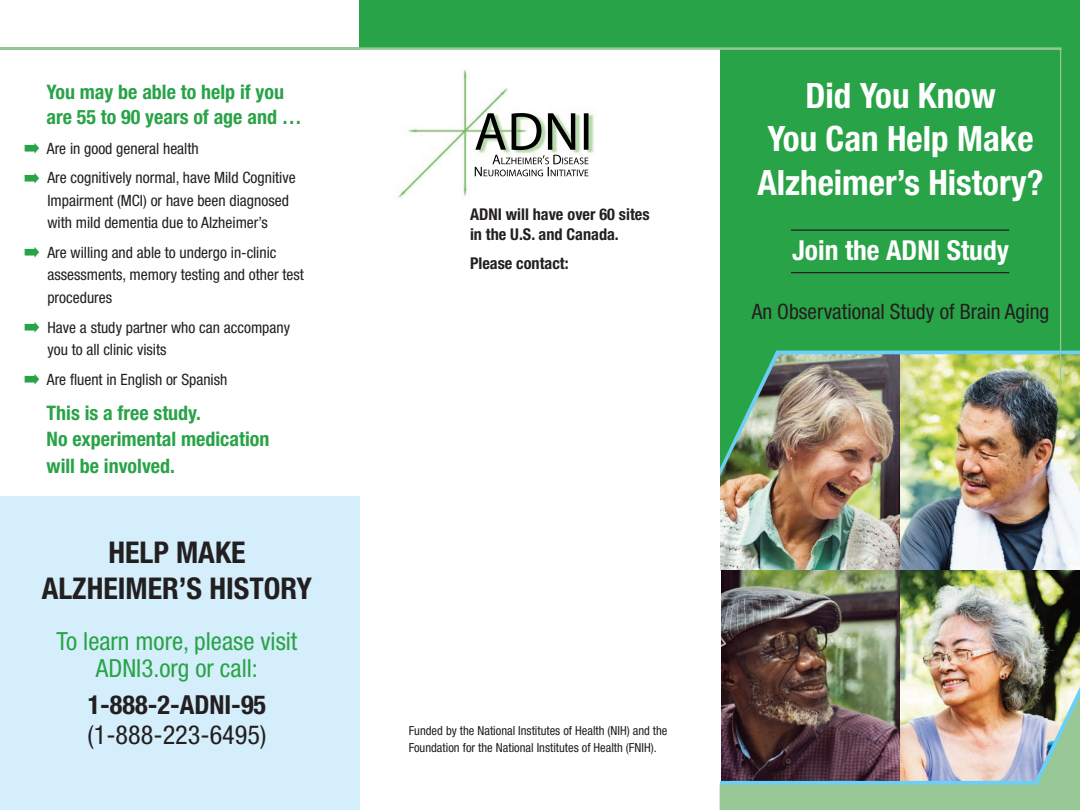
<style>
.page{position:relative;width:1080px;height:810px;background:#fff}
.page>*{position:absolute;margin:0;border:0;box-sizing:border-box;transform-origin:0 0}
.t1{font:700 condensed 35px/43.9px "Helvetica Neue";color:#fff;text-align:center}
.t2{font:700 condensed 30px/35.8px "Helvetica Neue";color:#231f20;text-align:center}
.t3{font:700 condensed 27.5px "Helvetica Neue";color:#fff}
.t4{font:condensed 26.25px "Helvetica Neue";color:#231f20}
.t5{font:700 condensed 26.25px "Helvetica Neue";color:#231f20}
.t6{font:condensed 25px/27px "Helvetica Neue";color:#29a347;text-align:center}
.t7{font:condensed 21.25px "Helvetica Neue";color:#231f20}
.t8{font:700 condensed 20px/26.2px "Helvetica Neue";color:#29a347}
.t9{font:700 condensed 16.25px/20px "Helvetica Neue";color:#231f20}
.t10{font:condensed 15.62px/22.5px "Helvetica Neue";color:#231f20}
.t11{font:condensed 12.5px/17.5px "Helvetica Neue";color:#231f20}
.s1{color:#29a347}
</style>
<div class="page">
<img style="left:720px;top:476px;width:360px;height:187px">
<div style="left:0;top:497px;width:360px;height:313px;background:#d4effb"></div>
<img style="left:720px;top:0;width:360px;height:468px">
<svg style="left:721px;top:663px;width:359px;height:4px"></svg>
<img style="left:720px;top:667px;width:360px;height:143px">
<img style="left:398px;top:70px;width:196px;height:129px">
<img style="left:475px;top:113px;width:114px;height:37px">
<img style="left:492px;top:155px;width:96px;height:9px">
<img style="left:475px;top:167px;width:113px;height:9px">
<hr style="left:1060px;top:48px;width:1px;height:339px;background:#99c897">
<div style="left:359px;top:0;width:372px;height:48px;background:#29a347"></div>
<hr style="left:0;top:47px;width:1062px;height:3px;background:#99c897">
<hr style="left:791px;top:230px;width:218px;height:1px;background:#231f20">
<hr style="left:791px;top:272px;width:218px;height:1px;background:#231f20">
<p class="t8" style="left:47px;top:81px;width:257px;line-height:25px">You may be able to help if you are 55 to 90 years of age and …</p>
<p class="t10" style="left:24px;top:134px;width:273px;line-height:29.8px"><span class="s1">➡</span> Are in good general health<br><span class="s1">➡</span> Are cognitively normal, have Mild Cognitive</p>
<p class="t10" style="left:47px;top:190px;width:243px">Impairment (MCI) or have been diagnosed with mild dementia due to Alzheimer’s</p>
<p class="t10" style="left:47px;top:242px;width:258px;text-indent:-23px"><span class="s1">➡</span> Are willing and able to undergo in-clinic assessments, memory testing and other test procedures</p>
<p class="t10" style="left:47px;top:317px;width:244px;text-indent:-23px"><span class="s1">➡</span> Have a study partner who can accompany you to all clinic visits</p>
<p class="t10" style="left:24px;top:369px;width:205px"><span class="s1">➡</span> Are fluent in English or Spanish</p>
<p class="t8" style="left:47px;top:402px;width:224px">This is a free study.<br>No experimental medication will be involved.</p>
<p class="t9" style="left:470px;top:206px;width:181px">ADNI will have over 60 sites in the U.S. and Canada.</p>
<p class="t9" style="left:470px;top:255px;width:100px">Please contact:</p>
<h2 class="t2" style="left:42px;top:537px;width:272px">HELP MAKE<br>ALZHEIMER’S HISTORY</h2>
<h3 class="t6" style="left:56px;top:630px;width:242px">To learn more, please visit<br>ADNI3.org or call:</h3>
<h3 class="t5" style="left:88px;top:696px;width:180px">1-888-2-ADNI-95</h3>
<h3 class="t4" style="left:87px;top:725px;width:180px">(1-888-223-6495)</h3>
<p class="t11" style="left:409px;top:723px;width:260px">Funded by the National Institutes of Health (NIH) and the<br>Foundation for the National Institutes of Health (FNIH).</p>
<h1 class="t1" style="left:757px;top:76px;width:288px">Did You Know<br>You Can Help Make<br>Alzheimer’s History?</h1>
<h3 class="t3" style="left:792px;top:240px;width:218px">Join the ADNI Study</h3>
<h3 class="t7" style="left:752px;top:304px;width:299px">An Observational Study of Brain Aging</h3>
</div>
